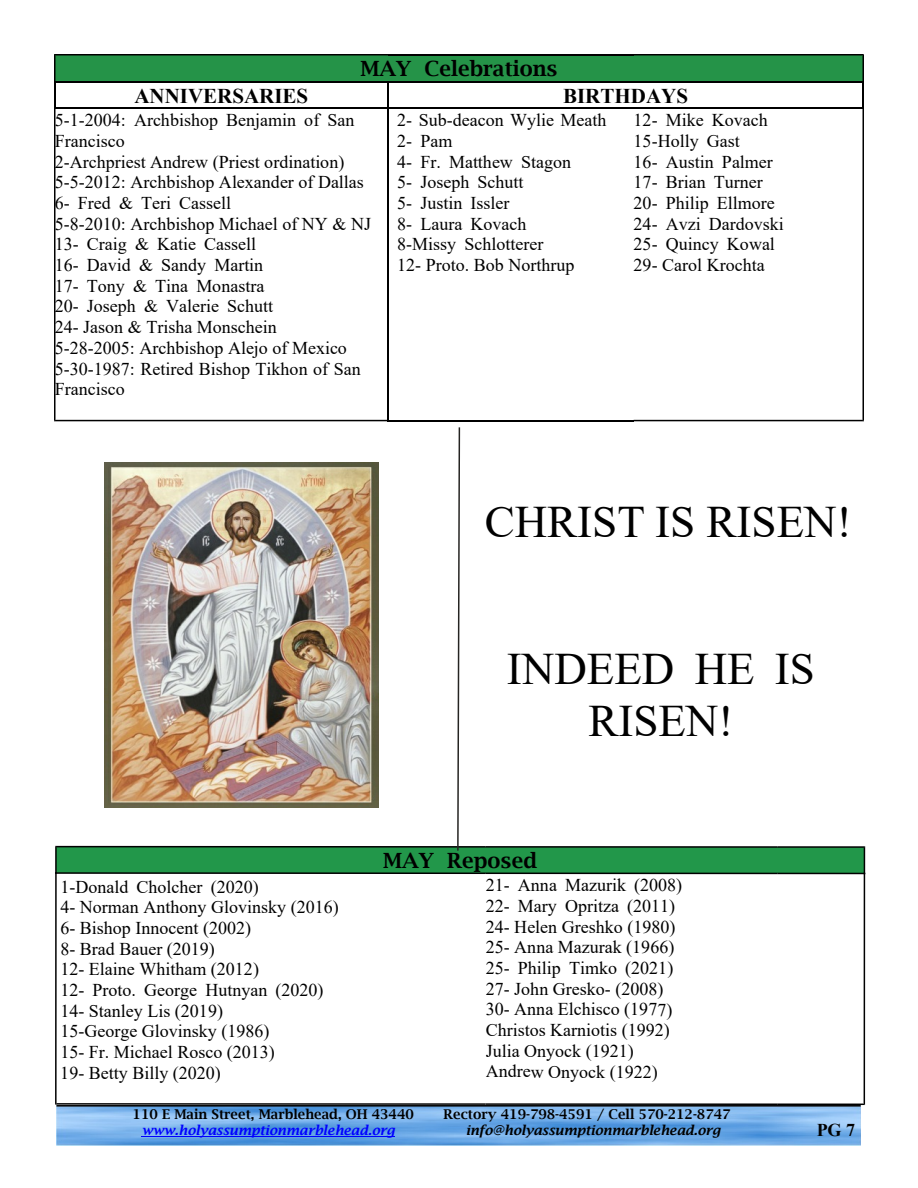
<style>
.page{position:relative;width:918px;height:1188px;background:#fff}
.page>*{position:absolute;margin:0;border:0;box-sizing:border-box;transform-origin:0 0}
.t1{font:45px/51.8px "Times New Roman";color:#000;text-align:center}
.t2{font:600 21px "Lucida Bright";color:#000}
.t3{font:700 21px "Times New Roman";color:#000}
.t4{font:18px/20.7px "Times New Roman";color:#000}
.t5{font:700 18px "Times New Roman";color:#000}
.t6{font:600 13.5px "Lucida Bright";color:#000}
.t7{font:italic 600 13.5px "Lucida Bright";color:#000}
.t8{font:italic 600 13.5px "Lucida Bright";color:#00f}
</style>
<div class="page">
<img style="left:56px;top:1107px;width:805px;height:38px">
<hr style="left:56px;top:1105px;width:805px;height:2px;background:#000">
<hr style="left:142px;top:1136px;width:253px;height:1px;background:#00f">
<div style="left:55px;top:55px;width:808px;height:27px;background:#259348"></div>
<hr style="left:388px;top:54px;width:246px;height:2px;background:#000">
<hr style="left:387px;top:81px;width:247px;height:2px;background:#000">
<hr style="left:387px;top:108px;width:247px;height:1px;background:#000">
<hr style="left:387px;top:420px;width:247px;height:1px;background:#000">
<svg style="left:54px;top:54px;width:334px;height:29px"></svg>
<hr style="left:54px;top:81px;width:2px;height:28px;background:#000">
<hr style="left:387px;top:81px;width:2px;height:28px;background:#000">
<svg style="left:634px;top:54px;width:230px;height:29px"></svg>
<hr style="left:862px;top:81px;width:2px;height:28px;background:#000">
<svg style="left:634px;top:108px;width:230px;height:313px"></svg>
<div style="left:56px;top:847px;width:808px;height:26px;background:#22974a"></div>
<hr style="left:486px;top:846px;width:291px;height:2px;background:#000">
<hr style="left:486px;top:873px;width:291px;height:1px;background:#000">
<hr style="left:486px;top:1103px;width:291px;height:2px;background:#000">
<svg style="left:777px;top:846px;width:88px;height:259px"></svg>
<svg style="left:54px;top:108px;width:432px;height:997px"></svg>
<img style="left:104px;top:463px;width:275px;height:344px">
<p class="t2" style="left:361px;top:60px;width:198px">MAY Celebrations</p>
<p class="t3" style="left:134px;top:89px;width:175px">ANNIVERSARIES</p>
<p class="t3" style="left:563px;top:89px;width:126px">BIRTHDAYS</p>
<p class="t4" style="left:55px;top:112px;width:318px">5-1-2004: Archbishop Benjamin of San<br>Francisco<br>2-Archpriest Andrew (Priest ordination)<br>5-5-2012: Archbishop Alexander of Dallas<br>6- Fred &amp; Teri Cassell<br>5-8-2010: Archbishop Michael of NY &amp; NJ<br>13- Craig &amp; Katie Cassell<br>16- David &amp; Sandy Martin<br>17- Tony &amp; Tina Monastra<br>20- Joseph &amp; Valerie Schutt<br>24- Jason &amp; Trisha Monschein<br>5-28-2005: Archbishop Alejo of Mexico<br>5-30-1987: Retired Bishop Tikhon of San<br>Francisco</p>
<p class="t4" style="left:397px;top:112px;width:211px">2- Sub-deacon Wylie Meath<br>2- Pam<br>4- Fr. Matthew Stagon<br>5- Joseph Schutt<br>5- Justin Issler<br>8- Laura Kovach<br>8-Missy Schlotterer<br>12- Proto. Bob Northrup</p>
<p class="t4" style="left:634px;top:112px;width:152px">12- Mike Kovach<br>15-Holly Gast<br>16- Austin Palmer<br>17- Brian Turner<br>20- Philip Ellmore<br>24- Avzi Dardovski<br>25- Quincy Kowal<br>29- Carol Krochta</p>
<h1 class="t1" style="left:485px;top:500px;width:368px">CHRIST IS RISEN!</h1>
<h1 class="t1" style="left:507px;top:647px;width:310px">INDEED HE IS<br>RISEN!</h1>
<p class="t2" style="left:383px;top:852px;width:155px">MAY Reposed</p>
<p class="t4" style="left:60px;top:878px;width:280px">1-Donald Cholcher (2020)<br>4- Norman Anthony Glovinsky (2016)<br>6- Bishop Innocent (2002)<br>8- Brad Bauer (2019)<br>12- Elaine Whitham (2012)<br>12- Proto. George Hutnyan (2020)<br>14- Stanley Lis (2019)<br>15-George Glovinsky (1986)<br>15- Fr. Michael Rosco (2013)<br>19- Betty Billy (2020)</p>
<p class="t4" style="left:486px;top:877px;width:198px">21- Anna Mazurik (2008)<br>22- Mary Opritza (2011)<br>24- Helen Greshko (1980)<br>25- Anna Mazurak (1966)<br>25- Philip Timko (2021)<br>27- John Gresko- (2008)<br>30- Anna Elchisco (1977)<br>Christos Karniotis (1992)<br>Julia Onyock (1921)<br>Andrew Onyock (1922)</p>
<p class="t6" style="left:133px;top:1109px;width:283px">110 E Main Street, Marblehead, OH 43440</p>
<p class="t6" style="left:443px;top:1109px;width:289px">Rectory 419-798-4591 / Cell 570-212-8747</p>
<p class="t8" style="left:142px;top:1125px;width:255px">www.holyassumptionmarblehead.org</p>
<p class="t7" style="left:466px;top:1125px;width:256px">info@holyassumptionmarblehead.org</p>
<p class="t5" style="left:817px;top:1123px;width:40px">PG 7</p>
</div>
